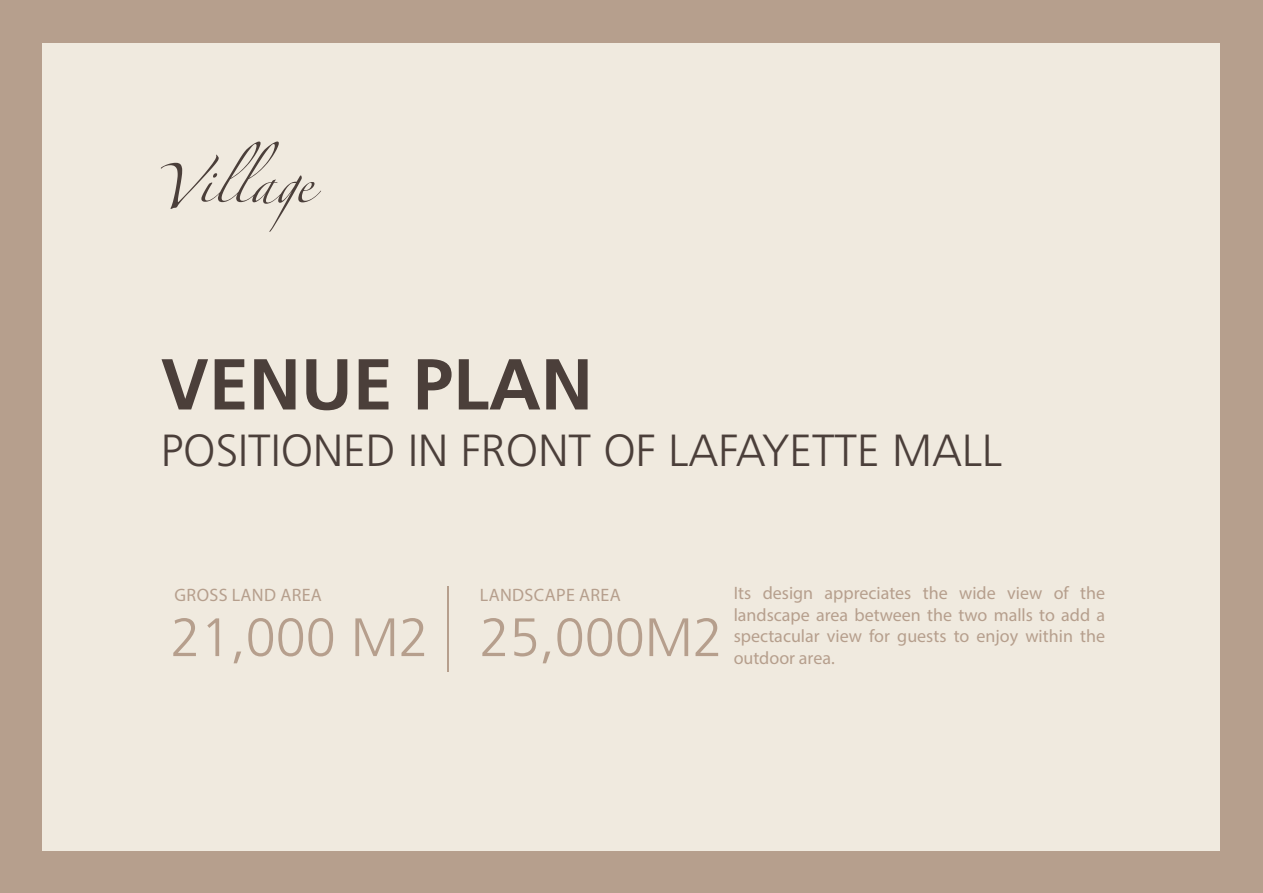
<style>
.page{position:relative;width:1263px;height:893px;background:#b69f8d}
.page>*{position:absolute;margin:0;border:0;box-sizing:border-box;transform-origin:0 0}
.t1{font:700 72px "Frutiger LT Std";color:#4b3f3a}
.t2{font:300 54px "Frutiger LT Std";color:#b69f8d}
.t3{font:300 45px "Frutiger LT Std";color:#4b3f3a}
.t4{font:18px/21.6px "Myriad Pro";color:#b69f8d;text-align:justify}
.t5{font:18px "Myriad Pro";letter-spacing:.02em;color:#b69f8d}
</style>
<div class="page">
<div style="left:43px;top:43px;width:1177px;height:807px;background:#f0eadf"></div>
<hr style="left:448px;top:586px;width:1px;height:86px;background:#b69f8d">
<svg style="left:161px;top:142px;width:160px;height:90px"></svg>
<h1 class="t1" style="left:161px;top:342px;width:434px">VENUE PLAN</h1>
<h3 class="t3" style="left:161px;top:425px;width:843px">POSITIONED IN FRONT OF LAFAYETTE MALL</h3>
<p class="t5" style="left:175px;top:584px;width:149px">GROSS LAND AREA</p>
<h2 class="t2" style="left:171px;top:607px;width:260px">21,000 M2</h2>
<p class="t5" style="left:480px;top:584px;width:142px">LANDSCAPE AREA</p>
<h2 class="t2" style="left:480px;top:607px;width:245px">25,000M2</h2>
<p class="t4" style="left:734px;top:582px;width:373px">Its design appreciates the wide view of the landscape area between the two malls to add a spectacular view for guests to enjoy within the outdoor area.</p>
</div>
